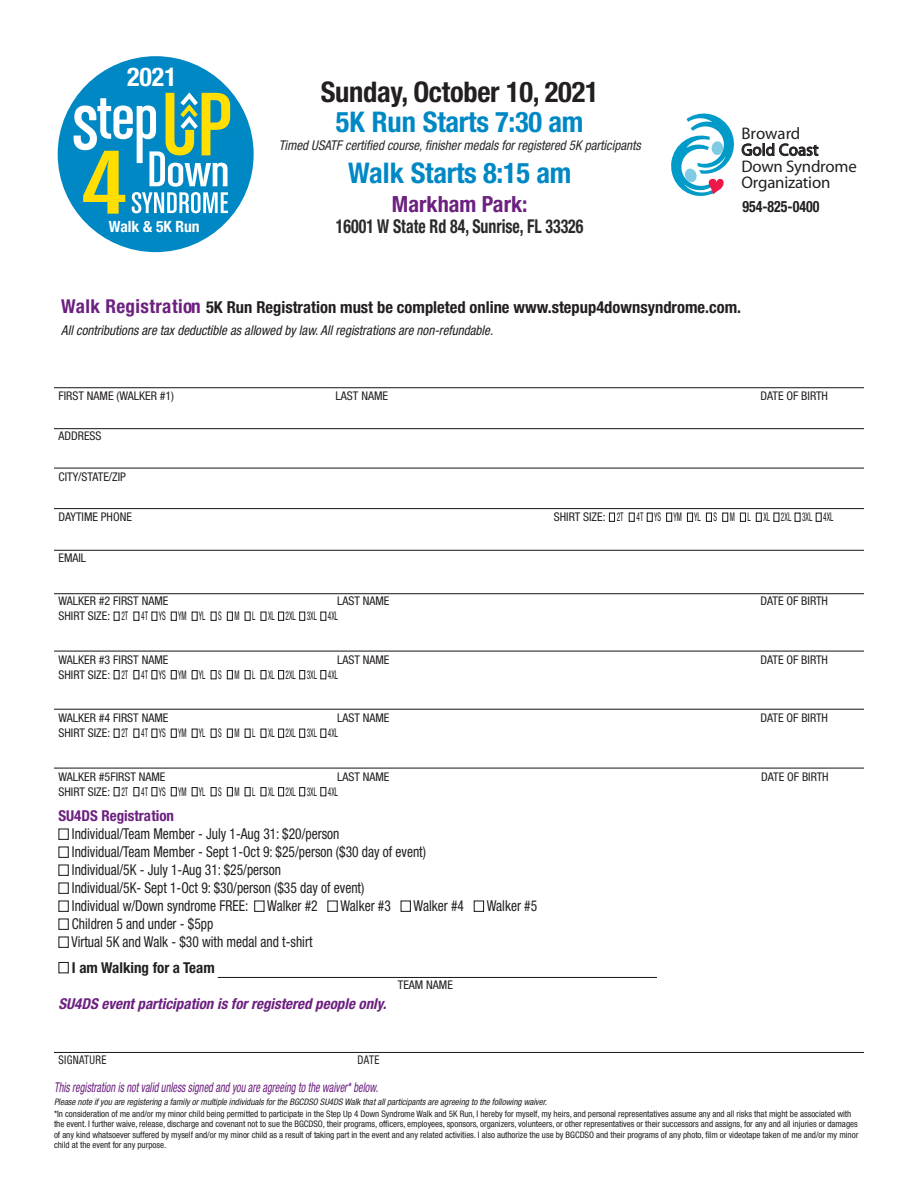
<style>
.page{position:relative;width:918px;height:1188px;background:#fff}
.page>*{position:absolute;margin:0;border:0;box-sizing:border-box;transform-origin:0 0}
.t1{font:700 condensed 28.5px/30.3px "Helvetica Neue";letter-spacing:-.01em;color:#231f20;text-align:center}
.t2{font:700 condensed 28.5px "Helvetica Neue";letter-spacing:-.01em;color:#0088c4}
.t3{font:700 condensed 25.95px "Helvetica Neue";color:#fff}
.t4{font:700 condensed 22.35px "Helvetica Neue";color:#6c207f}
.t5{font:700 condensed 19.05px "Helvetica Neue";color:#2b292a;scale:.83 1}
.t6{font:16.8px/16.5px "Myriad";letter-spacing:-.015em;color:#231f20}
.t7{font:700 condensed 16.5px "Helvetica Neue";color:#231f20}
.t8{font:700 condensed 15.6px "Helvetica Neue";color:#231f20;scale:.89 1}
.t9{font:700 condensed 15.45px "Helvetica Neue";color:#fff}
.t10{font:condensed 15px "Helvetica Neue";color:#231f20;scale:.9 1}
.t11{font:italic 700 condensed 15px "Helvetica Neue";color:#6c207f}
.t12{font:700 condensed 15px "Helvetica Neue";color:#231f20}
.t13{font:700 condensed 15px "Helvetica Neue";color:#6c207f}
.t14{font:italic condensed 13.5px "Helvetica Neue";color:#231f20;scale:.96 1}
.t15{font:italic condensed 13.5px "Helvetica Neue";color:#6c207f;scale:.76 1}
.t16{font:italic condensed 13.5px "Helvetica Neue";color:#2b292a;scale:.96 1}
.t17{font:condensed 12px "Helvetica Neue";color:#231f20}
.t18{font:condensed 12px "Helvetica Neue";letter-spacing:.03em;color:#231f20;scale:.9 1}
.t19{font:condensed 12px "Helvetica Neue";color:#231f20;scale:.9 1}
.t20{font:condensed 9px/10.5px "Helvetica Neue";letter-spacing:-.005em;color:#231f20}
.t21{font:italic condensed 9px "Helvetica Neue";letter-spacing:-.005em;color:#231f20}
.s1{color:#0088c4}
.s2{font-size:19.2px;color:#6c207f}
</style>
<div class="page">
<hr style="left:54px;top:387px;width:810px;height:1px;background:#231f20">
<hr style="left:54px;top:428px;width:810px;height:1px;background:#231f20">
<hr style="left:54px;top:468px;width:810px;height:1px;background:#231f20">
<hr style="left:54px;top:508px;width:810px;height:1px;background:#231f20">
<hr style="left:54px;top:550px;width:810px;height:1px;background:#231f20">
<hr style="left:54px;top:593px;width:810px;height:1px;background:#231f20">
<hr style="left:54px;top:651px;width:810px;height:1px;background:#231f20">
<hr style="left:54px;top:768px;width:810px;height:1px;background:#231f20">
<hr style="left:54px;top:709px;width:810px;height:1px;background:#231f20">
<hr style="left:54px;top:1052px;width:810px;height:1px;background:#231f20">
<hr style="left:218px;top:977px;width:439px;height:1px;background:#231f20">
<div style="left:57px;top:55px;width:198px;height:198px;background:#0088c4;border-radius:50%"></div>
<svg style="left:74px;top:89px;width:156px;height:125px"></svg>
<svg style="left:671px;top:114px;width:63px;height:82px"></svg>
<p class="t3" style="left:127px;top:61px;width:51px">2021</p>
<p class="t9" style="left:109px;top:217px;width:92px">Walk &amp; 5K Run</p>
<p class="t1" style="left:321px;top:76px;width:279px">Sunday, October 10, 2021<br><span class="s1">5K Run Starts 7:30 am</span></p>
<p class="t16" style="left:279px;top:137px;width:379px">Timed USATF certified course, finisher medals for registered 5K participants</p>
<p class="t2" style="left:348px;top:156px;width:225px">Walk Starts 8:15 am</p>
<p class="t4" style="left:392px;top:190px;width:137px">Markham Park:</p>
<p class="t5" style="left:336px;top:215px;width:300px">16001 W State Rd 84, Sunrise, FL 33326</p>
<h3 class="t6" style="left:741px;top:126px;width:117px">Broward<br>Gold Coast<br>Down Syndrome<br>Organization</h3>
<p class="t8" style="left:742px;top:197px;width:88px">954-825-0400</p>
<p class="t7" style="left:61px;top:297px;width:681px"><span class="s2">Walk Registration</span> 5K Run Registration must be completed online www.stepup4downsyndrome.com.</p>
<p class="t14" style="left:61px;top:323px;width:451px">All contributions are tax deductible as allowed by law. All registrations are non-refundable.</p>
<p class="t17" style="left:58px;top:389px;width:117px">FIRST NAME (WALKER #1)</p>
<p class="t17" style="left:336px;top:389px;width:54px">LAST NAME</p>
<p class="t17" style="left:760px;top:389px;width:69px">DATE OF BIRTH</p>
<p class="t17" style="left:58px;top:429px;width:45px">ADDRESS</p>
<p class="t17" style="left:58px;top:470px;width:69px">CITY/STATE/ZIP</p>
<p class="t17" style="left:58px;top:510px;width:75px">DAYTIME PHONE</p>
<p class="t17" style="left:554px;top:510px;width:281px">SHIRT SIZE: ■ 2T ■ 4T ■ YS ■ YM ■ YL ■ S ■ M ■ L ■ XL ■ 2XL ■ 3XL ■ 4XL</p>
<p class="t17" style="left:58px;top:551px;width:29px">EMAIL</p>
<p class="t17" style="left:58px;top:594px;width:111px">WALKER #2 FIRST NAME</p>
<p class="t17" style="left:337px;top:594px;width:54px">LAST NAME</p>
<p class="t17" style="left:760px;top:594px;width:69px">DATE OF BIRTH</p>
<p class="t17" style="left:58px;top:609px;width:281px">SHIRT SIZE: ■ 2T ■ 4T ■ YS ■ YM ■ YL ■ S ■ M ■ L ■ XL ■ 2XL ■ 3XL ■ 4XL</p>
<p class="t17" style="left:58px;top:653px;width:111px">WALKER #3 FIRST NAME</p>
<p class="t17" style="left:337px;top:653px;width:54px">LAST NAME</p>
<p class="t17" style="left:760px;top:653px;width:69px">DATE OF BIRTH</p>
<p class="t17" style="left:58px;top:668px;width:281px">SHIRT SIZE: ■ 2T ■ 4T ■ YS ■ YM ■ YL ■ S ■ M ■ L ■ XL ■ 2XL ■ 3XL ■ 4XL</p>
<p class="t17" style="left:58px;top:711px;width:111px">WALKER #4 FIRST NAME</p>
<p class="t17" style="left:337px;top:711px;width:54px">LAST NAME</p>
<p class="t17" style="left:760px;top:711px;width:69px">DATE OF BIRTH</p>
<p class="t17" style="left:58px;top:726px;width:281px">SHIRT SIZE: ■ 2T ■ 4T ■ YS ■ YM ■ YL ■ S ■ M ■ L ■ XL ■ 2XL ■ 3XL ■ 4XL</p>
<p class="t17" style="left:58px;top:770px;width:109px">WALKER #5FIRST NAME</p>
<p class="t17" style="left:337px;top:770px;width:54px">LAST NAME</p>
<p class="t17" style="left:761px;top:770px;width:69px">DATE OF BIRTH</p>
<p class="t17" style="left:58px;top:785px;width:281px">SHIRT SIZE: ■ 2T ■ 4T ■ YS ■ YM ■ YL ■ S ■ M ■ L ■ XL ■ 2XL ■ 3XL ■ 4XL</p>
<p class="t13" style="left:58px;top:807px;width:117px">SU4DS Registration</p>
<p class="t10" style="left:58px;top:825px;width:314px">■ Individual/Team Member - July 1-Aug 31: $20/person</p>
<p class="t10" style="left:58px;top:843px;width:410px">■ Individual/Team Member - Sept 1-Oct 9: $25/person ($30 day of event)</p>
<p class="t10" style="left:58px;top:861px;width:249px">■ Individual/5K - July 1-Aug 31: $25/person</p>
<p class="t10" style="left:58px;top:879px;width:341px">■ Individual/5K- Sept 1-Oct 9: $30/person ($35 day of event)</p>
<p class="t10" style="left:58px;top:897px;width:533px">■ Individual w/Down syndrome FREE: ■ Walker #2 ■ Walker #3 ■ Walker #4 ■ Walker #5</p>
<p class="t10" style="left:58px;top:915px;width:174px">■ Children 5 and under - $5pp</p>
<p class="t10" style="left:58px;top:933px;width:284px">■ Virtual 5K and Walk - $30 with medal and t-shirt</p>
<p class="t12" style="left:58px;top:958px;width:158px">■ I am Walking for a Team</p>
<p class="t17" style="left:398px;top:978px;width:57px">TEAM NAME</p>
<p class="t11" style="left:58px;top:994px;width:329px">SU4DS event participation is for registered people only.</p>
<p class="t18" style="left:58px;top:1053px;width:55px">SIGNATURE</p>
<p class="t19" style="left:358px;top:1053px;width:26px">DATE</p>
<p class="t15" style="left:54px;top:1080px;width:428px">This registration is not valid unless signed and you are agreeing to the waiver* below.</p>
<p class="t21" style="left:54px;top:1096px;width:494px">Please note if you are registering a family or multiple individuals for the BGCDSO SU4DS Walk that all participants are agreeing to the following waiver.</p>
<p class="t20" style="left:54px;top:1108px;width:806px">*In consideration of me and/or my minor child being permitted to participate in the Step Up 4 Down Syndrome Walk and 5K Run, I hereby for myself, my heirs, and personal representatives assume any and all risks that might be associated with the event. I further waive, release, discharge and covenant not to sue the BGCDSO, their programs, officers, employees, sponsors, organizers, volunteers, or other representatives or their successors and assigns, for any and all injuries or damages of any kind whatsoever suffered by myself and/or my minor child as a result of taking part in the event and any related activities. I also authorize the use by BGCDSO and their programs of any photo, film or videotape taken of me and/or my minor child at the event for any purpose.</p>
</div>
